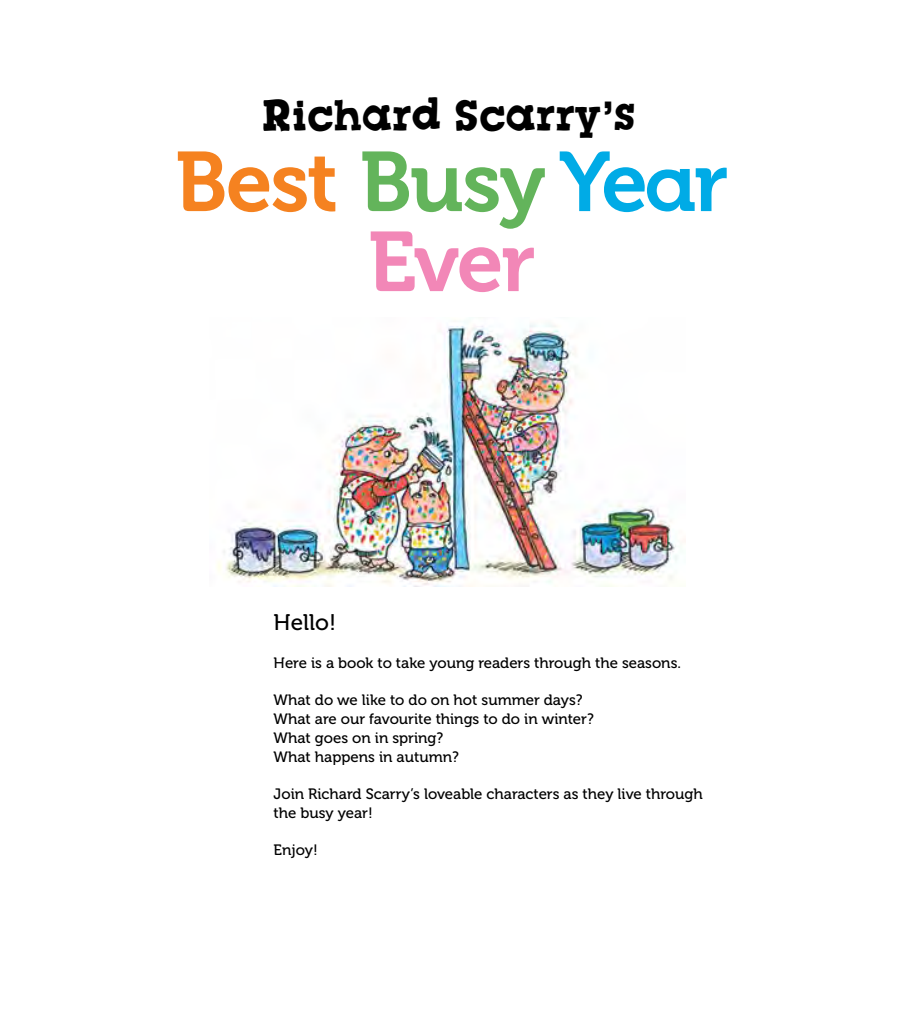
<style>
.page{position:relative;width:900px;height:1013px;background:#fff}
.page>*{position:absolute;margin:0;border:0;box-sizing:border-box;transform-origin:0 0}
.t1{font:84px/80px "Museo 700";letter-spacing:-.03em;color:#f58220;text-align:center}
.t2{font:40px "Scarry";letter-spacing:.045em;color:#000}
.t3{font:22.5px "Museo 500";color:#000}
.t4{font:15px/18.8px "Museo 500";color:#000}
.s1{color:#63b45b}
.s2{color:#00abe6}
.s3{color:#f287b7}
</style>
<div class="page">
<img style="left:217px;top:321px;width:469px;height:265px">
<svg style="left:647px;top:169px;width:48px;height:43px"></svg>
<h2 class="t2" style="left:264px;top:98px;width:373px">Richard Scarry’s</h2>
<h1 class="t1" style="left:175px;top:143px;width:555px">Best <span class="s1">Busy</span> <span class="s2">Ye r<br></span><span class="s3">Ever</span></h1>
<h3 class="t3" style="left:274px;top:610px;width:64px">Hello!</h3>
<p class="t4" style="left:274px;top:653px;width:409px">Here is a book to take young readers through the seasons.</p>
<p class="t4" style="left:274px;top:691px;width:322px">What do we like to do on hot summer days?<br>What are our favourite things to do in winter?<br>What goes on in spring?<br>What happens in autumn?</p>
<p class="t4" style="left:274px;top:784px;width:431px">Join Richard Scarry’s loveable characters as they live through the busy year!</p>
<p class="t4" style="left:274px;top:841px;width:46px">Enjoy!</p>
</div>
